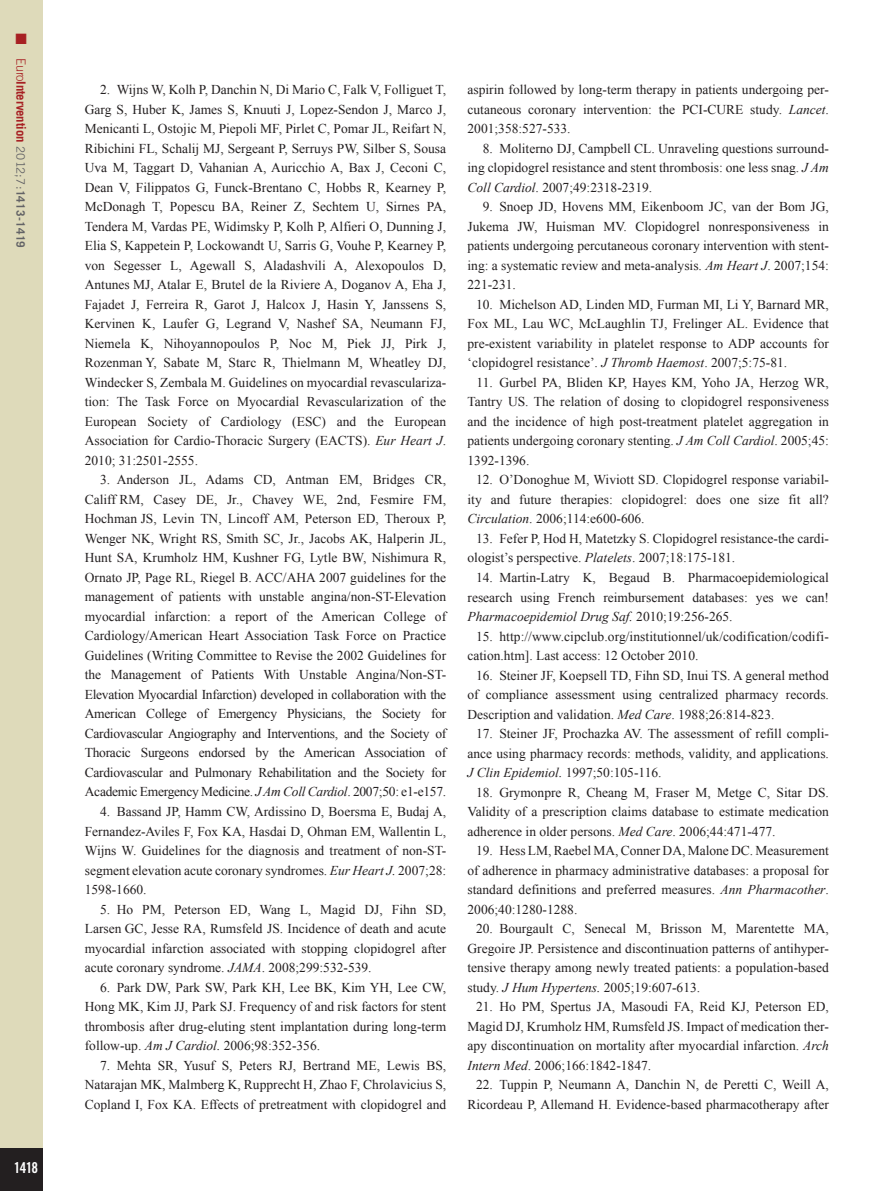
<style>
.page{position:relative;width:893px;height:1191px;background:#fff}
.page>*{position:absolute;margin:0;border:0;box-sizing:border-box;transform-origin:0 0}
.t1{font:15px "Trade Gothic LT Std Bd Cn 20";color:#fff}
.t2{font:15px "Zapf Dingbats ITC";color:#a72023}
.references{font:13.5px/19.5px "Times New Roman";color:#231f20;text-align:justify}
.t3{font:700 12.75px "Trade Gothic LT Std";letter-spacing:-.01em;color:#a72023}
.s1{font-weight:300}
.s2{font-weight:400;font-size:11.7px;color:#636366}
.s3{font-size:11.7px;color:#636366}
.s4{font-style:italic}
</style>
<div class="page">
<div style="left:0;top:0;width:43px;height:1191px;background:#dedaba"></div>
<div style="left:0;top:1148px;width:43px;height:43px;background:#231f20"></div>
<p class="t2" style="left:16px;top:32px;width:13px">■</p>
<p class="t3" style="left:29px;top:58px;width:191px;rotate:90deg"><span class="s1">Euro</span>Intervention <span class="s2">2012;7:</span><span class="s3">1413-1419</span></p>
<p class="t1" style="left:14px;top:1158px;width:26px">1418</p>
<p class="references" style="left:85px;top:80px;width:363px;text-indent:15px">2. Wijns W, Kolh P, Danchin N, Di Mario C, Falk V, Folliguet T, Garg S, Huber K, James S, Knuuti J, Lopez-Sendon J, Marco J, Menicanti L, Ostojic M, Piepoli MF, Pirlet C, Pomar JL, Reifart N, Ribichini FL, Schalij MJ, Sergeant P, Serruys PW, Silber S, Sousa Uva M, Taggart D, Vahanian A, Auricchio A, Bax J, Ceconi C, Dean V, Filippatos G, Funck-Brentano C, Hobbs R, Kearney P, McDonagh T, Popescu BA, Reiner Z, Sechtem U, Sirnes PA, Tendera M, Vardas PE, Widimsky P, Kolh P, Alfieri O, Dunning J, Elia S, Kappetein P, Lockowandt U, Sarris G, Vouhe P, Kearney P, von Segesser L, Agewall S, Aladashvili A, Alexopoulos D, Antunes MJ, Atalar E, Brutel de la Riviere A, Doganov A, Eha J, Fajadet J, Ferreira R, Garot J, Halcox J, Hasin Y, Janssens S, Kervinen K, Laufer G, Legrand V, Nashef SA, Neumann FJ, Niemela K, Nihoyannopoulos P, Noc M, Piek JJ, Pirk J, Rozenman Y, Sabate M, Starc R, Thielmann M, Wheatley DJ, Windecker S, Zembala M. Guidelines on myocardial revasculariza&shy;tion: The Task Force on Myocardial Revascularization of the European Society of Cardiology (ESC) and the European Association for Cardio-Thoracic Surgery (EACTS). <span class="s4">Eur Heart J</span>.<br>2010; 31:2501-2555.</p>
<p class="references" style="left:85px;top:470px;width:363px;text-indent:15px">3. Anderson JL, Adams CD, Antman EM, Bridges CR, Califf RM, Casey DE, Jr., Chavey WE, 2nd, Fesmire FM, Hochman JS, Levin TN, Lincoff AM, Peterson ED, Theroux P, Wenger NK, Wright RS, Smith SC, Jr., Jacobs AK, Halperin JL, Hunt SA, Krumholz HM, Kushner FG, Lytle BW, Nishimura R, Ornato JP, Page RL, Riegel B. ACC/AHA 2007 guidelines for the management of patients with unstable angina/non-ST-Elevation myocardial infarction: a report of the American College of Cardiology/American Heart Association Task Force on Practice Guidelines (Writing Committee to Revise the 2002 Guidelines for the Management of Patients With Unstable Angina/Non-ST-Elevation Myocardial Infarction) developed in collaboration with the American College of Emergency Physicians, the Society for Cardiovascular Angiography and Interventions, and the Society of Thoracic Surgeons endorsed by the American Association of Cardiovascular and Pulmonary Rehabilitation and the Society for Academic Emergency Medicine. <span class="s4">J Am Coll Cardiol</span>. 2007;50: e1-e157.</p>
<p class="references" style="left:85px;top:801px;width:363px;text-indent:15px">4. Bassand JP, Hamm CW, Ardissino D, Boersma E, Budaj A, Fernandez-Aviles F, Fox KA, Hasdai D, Ohman EM, Wallentin L, Wijns W. Guidelines for the diagnosis and treatment of non-ST&shy;segment elevation acute coronary syndromes. <span class="s4">Eur Heart J.</span> 2007;28:<br>1598-1660.</p>
<p class="references" style="left:85px;top:899px;width:363px;text-indent:15px">5. Ho PM, Peterson ED, Wang L, Magid DJ, Fihn SD, Larsen GC, Jesse RA, Rumsfeld JS. Incidence of death and acute myocardial infarction associated with stopping clopidogrel after acute coronary syndrome. <span class="s4">JAMA</span>. 2008;299:532-539.</p>
<p class="references" style="left:85px;top:977px;width:363px;text-indent:15px">6. Park DW, Park SW, Park KH, Lee BK, Kim YH, Lee CW, Hong MK, Kim JJ, Park SJ. Frequency of and risk factors for stent thrombosis after drug-eluting stent implantation during long-term follow-up. <span class="s4">Am J Cardiol.</span> 2006;98:352-356.</p>
<p class="references" style="left:85px;top:1055px;width:363px;text-indent:15px">7. Mehta SR, Yusuf S, Peters RJ, Bertrand ME, Lewis BS, Natarajan MK, Malmberg K, Rupprecht H, Zhao F, Chrolavicius S, Copland I, Fox KA. Effects of pretreatment with clopidogrel and</p>
<p class="references" style="left:467px;top:80px;width:363px">aspirin followed by long-term therapy in patients undergoing per&shy;cutaneous coronary intervention: the PCI-CURE study. <span class="s4">Lancet</span>.<br>2001;358:527-533.</p>
<p class="references" style="left:467px;top:138px;width:363px;text-indent:15px">8. Moliterno DJ, Campbell CL. Unraveling questions surround&shy;ing clopidogrel resistance and stent thrombosis: one less snag. <span class="s4">J Am Coll Cardiol</span>. 2007;49:2318-2319.</p>
<p class="references" style="left:467px;top:197px;width:363px;text-indent:15px">9. Snoep JD, Hovens MM, Eikenboom JC, van der Bom JG, Jukema JW, Huisman MV. Clopidogrel nonresponsiveness in patients undergoing percutaneous coronary intervention with stent&shy;ing: a systematic review and meta-analysis. <span class="s4">Am Heart J</span>. 2007;154:<br>221-231.</p>
<p class="references" style="left:467px;top:294px;width:363px;text-indent:9px">10. Michelson AD, Linden MD, Furman MI, Li Y, Barnard MR, Fox ML, Lau WC, McLaughlin TJ, Frelinger AL. Evidence that pre-existent variability in platelet response to ADP accounts for ‘clopidogrel resistance’. <span class="s4">J Thromb Haemost</span>. 2007;5:75-81.</p>
<p class="references" style="left:467px;top:372px;width:363px;text-indent:9px">11. Gurbel PA, Bliden KP, Hayes KM, Yoho JA, Herzog WR, Tantry US. The relation of dosing to clopidogrel responsiveness and the incidence of high post-treatment platelet aggregation in patients undergoing coronary stenting. <span class="s4">J Am Coll Cardiol</span>. 2005;45:<br>1392-1396.</p>
<p class="references" style="left:467px;top:470px;width:363px;text-indent:9px">12. O’Donoghue M, Wiviott SD. Clopidogrel response variabil&shy;ity and future therapies: clopidogrel: does one size fit all?<br><span class="s4">Circulation</span>. 2006;114:e600-606.</p>
<p class="references" style="left:467px;top:528px;width:363px;text-indent:9px">13. Fefer P, Hod H, Matetzky S. Clopidogrel resistance-the cardi&shy;ologist’s perspective. <span class="s4">Platelets</span>. 2007;18:175-181.</p>
<p class="references" style="left:467px;top:567px;width:363px;text-indent:9px">14. Martin-Latry K, Begaud B. Pharmacoepidemiological research using French reimbursement databases: yes we can!<br><span class="s4">Pharmacoepidemiol Drug Saf.</span> 2010;19:256-265.</p>
<p class="references" style="left:467px;top:626px;width:363px;text-indent:9px">15. http://www.cipclub.org/institutionnel/uk/codification/codifi&shy;cation.htm]. Last access: 12 October 2010.</p>
<p class="references" style="left:467px;top:665px;width:363px;text-indent:9px">16. Steiner JF, Koepsell TD, Fihn SD, Inui TS. A general method of compliance assessment using centralized pharmacy records.<br>Description and validation. <span class="s4">Med Care</span>. 1988;26:814-823.</p>
<p class="references" style="left:467px;top:723px;width:363px;text-indent:9px">17. Steiner JF, Prochazka AV. The assessment of refill compli&shy;ance using pharmacy records: methods, validity, and applications.<br><span class="s4">J Clin Epidemiol.</span> 1997;50:105-116.</p>
<p class="references" style="left:467px;top:782px;width:363px;text-indent:9px">18. Grymonpre R, Cheang M, Fraser M, Metge C, Sitar DS.<br>Validity of a prescription claims database to estimate medication adherence in older persons. <span class="s4">Med Care</span>. 2006;44:471-477.</p>
<p class="references" style="left:467px;top:840px;width:363px;text-indent:9px">19. Hess LM, Raebel MA, Conner DA, Malone DC. Measurement of adherence in pharmacy administrative databases: a proposal for standard definitions and preferred measures. <span class="s4">Ann Pharmacother</span>.<br>2006;40:1280-1288.</p>
<p class="references" style="left:467px;top:918px;width:363px;text-indent:9px">20. Bourgault C, Senecal M, Brisson M, Marentette MA, Gregoire JP. Persistence and discontinuation patterns of antihyper&shy;tensive therapy among newly treated patients: a population-based study. <span class="s4">J Hum Hypertens.</span> 2005;19:607-613.</p>
<p class="references" style="left:467px;top:996px;width:363px;text-indent:9px">21. Ho PM, Spertus JA, Masoudi FA, Reid KJ, Peterson ED, Magid DJ, Krumholz HM, Rumsfeld JS. Impact of medication ther&shy;apy discontinuation on mortality after myocardial infarction. <span class="s4">Arch Intern Med</span>. 2006;166:1842-1847.</p>
<p class="references" style="left:467px;top:1074px;width:363px;text-align:right">22. Tuppin P, Neumann A, Danchin N, de Peretti C, Weill A,<br>Ricordeau P, Allemand H. Evidence-based pharmacotherapy after</p>
</div>
